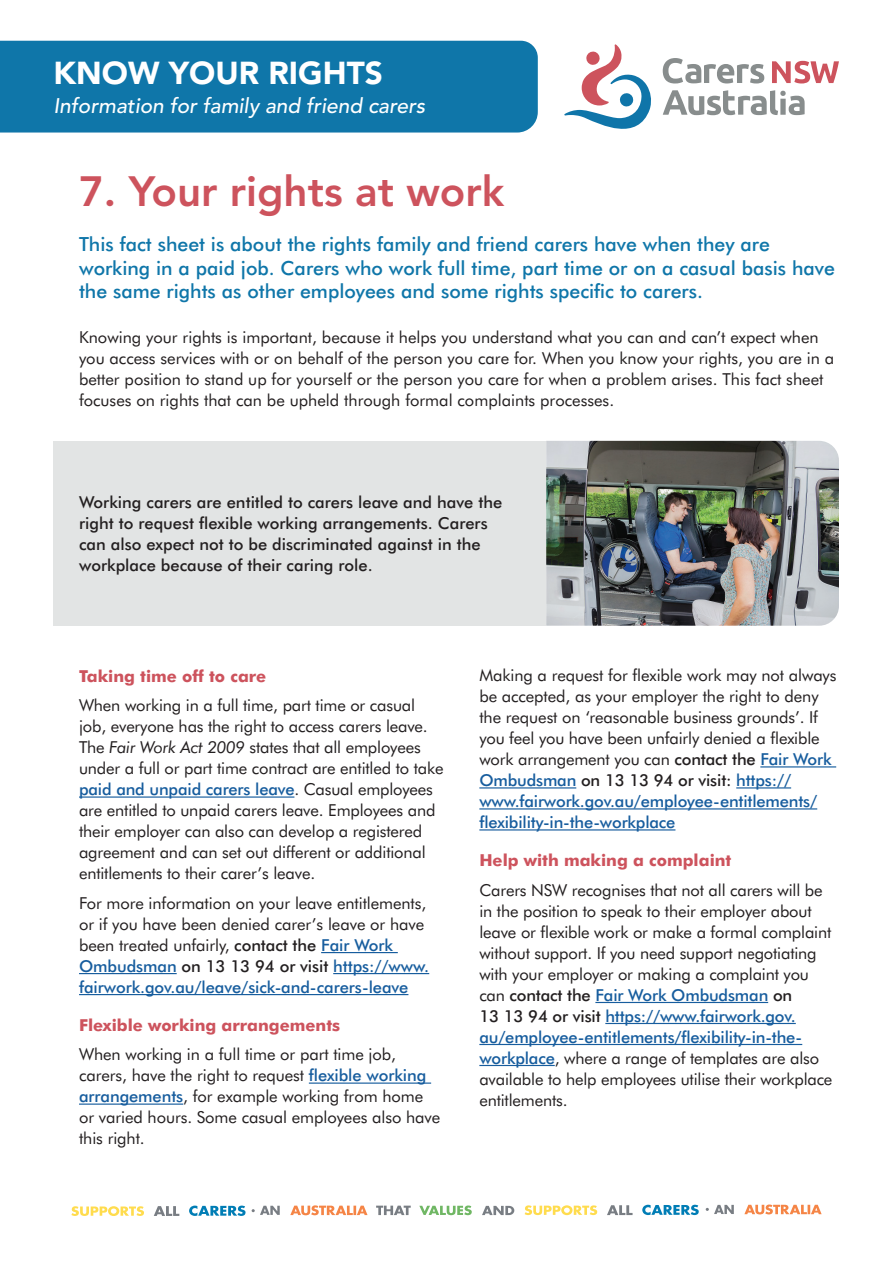
<style>
.page{position:relative;width:893px;height:1263px;background:#fff}
.page>*{position:absolute;margin:0;border:0;box-sizing:border-box;transform-origin:0 0}
.t1{font:800 42px "Avenir";color:#cd535d}
.t2{font:900 31.5px "Avenir";color:#fff}
.t3{font:italic 500 21px "Avenir";color:#fff}
.t4{font:500 19.5px/23.4px "Futura BT";color:#0f76a9}
.t5{font:16.5px/21px "Futura BT";letter-spacing:-.01em;color:#231f20}
.t6{font:500 16.5px/21px "Futura BT";color:#231f20}
.t7{font:700 16.5px "Futura BT";color:#cd535d}
.s1{font-style:italic}
.s2{font-weight:500;color:#175d9e}
.s3{font-weight:500}
</style>
<div class="page">
<div style="left:0;top:40px;width:538px;height:93px;background:#0f76a9"></div>
<hr style="left:79px;top:796px;width:215px;height:2px;background:#175d9e">
<hr style="left:321px;top:952px;width:77px;height:1px;background:#175d9e">
<hr style="left:79px;top:973px;width:98px;height:1px;background:#175d9e">
<hr style="left:333px;top:973px;width:96px;height:1px;background:#175d9e">
<hr style="left:79px;top:994px;width:329px;height:1px;background:#175d9e">
<hr style="left:309px;top:1082px;width:122px;height:2px;background:#175d9e">
<hr style="left:79px;top:1103px;width:104px;height:2px;background:#175d9e">
<hr style="left:760px;top:766px;width:76px;height:1px;background:#175d9e">
<hr style="left:479px;top:787px;width:97px;height:1px;background:#175d9e">
<hr style="left:736px;top:787px;width:55px;height:1px;background:#175d9e">
<hr style="left:479px;top:808px;width:338px;height:1px;background:#175d9e">
<hr style="left:479px;top:829px;width:196px;height:1px;background:#175d9e">
<hr style="left:595px;top:1002px;width:173px;height:1px;background:#175d9e">
<hr style="left:605px;top:1023px;width:191px;height:1px;background:#175d9e">
<hr style="left:479px;top:1044px;width:323px;height:1px;background:#175d9e">
<hr style="left:479px;top:1065px;width:76px;height:1px;background:#175d9e">
<img style="left:546px;top:441px;width:293px;height:185px">
<div style="left:53px;top:441px;width:493px;height:185px;background:#e2e4e4"></div>
<svg style="left:564px;top:44px;width:87px;height:85px"></svg>
<svg style="left:663px;top:58px;width:101px;height:25px"></svg>
<svg style="left:772px;top:61px;width:67px;height:22px"></svg>
<svg style="left:663px;top:90px;width:142px;height:25px"></svg>
<svg style="left:525px;top:1205px;width:72px;height:10px"></svg>
<svg style="left:482px;top:1206px;width:32px;height:9px"></svg>
<svg style="left:419px;top:1205px;width:53px;height:10px"></svg>
<svg style="left:376px;top:1205px;width:35px;height:10px"></svg>
<svg style="left:290px;top:1205px;width:77px;height:10px"></svg>
<svg style="left:607px;top:1205px;width:26px;height:10px"></svg>
<svg style="left:642px;top:1205px;width:57px;height:10px"></svg>
<svg style="left:71px;top:1206px;width:73px;height:10px"></svg>
<svg style="left:154px;top:1206px;width:25px;height:10px"></svg>
<svg style="left:189px;top:1205px;width:57px;height:11px"></svg>
<svg style="left:744px;top:1204px;width:78px;height:10px"></svg>
<svg style="left:252px;top:1206px;width:28px;height:9px"></svg>
<svg style="left:706px;top:1205px;width:28px;height:9px"></svg>
<h2 class="t2" style="left:53px;top:54px;width:331px">KNOW YOUR RIGHTS</h2>
<p class="t3" style="left:53px;top:94px;width:373px">Information for family and friend carers</p>
<h1 class="t1" style="left:79px;top:167px;width:427px">7. Your rights at work</h1>
<p class="t4" style="left:79px;top:233px;width:757px">This fact sheet is about the rights family and friend carers have when they are working in a paid job. Carers who work full time, part time or on a casual basis have the same rights as other employees and some rights specific to carers.</p>
<p class="t5" style="left:79px;top:326px;width:757px">Knowing your rights is important, because it helps you understand what you can and can’t expect when you access services with or on behalf of the person you care for. When you know your rights, you are in a better position to stand up for yourself or the person you care for when a problem arises. This fact sheet focuses on rights that can be upheld through formal complaints processes.</p>
<p class="t6" style="left:79px;top:492px;width:425px">Working carers are entitled to carers leave and have the right to request flexible working arrangements. Carers can also expect not to be discriminated against in the workplace because of their caring role.</p>
<p class="t7" style="left:79px;top:666px;width:189px">Taking time off to care</p>
<p class="t5" style="left:79px;top:695px;width:366px">When working in a full time, part time or casual job, everyone has the right to access carers leave.<br>The <span class="s1">Fair Work Act 2009</span> states that all employees under a full or part time contract are entitled to take <span class="s2">paid and unpaid carers leave</span>. Casual employees are entitled to unpaid carers leave. Employees and their employer can also can develop a registered agreement and can set out different or additional entitlements to their carer’s leave.</p>
<p class="t5" style="left:79px;top:892px;width:352px">For more information on your leave entitlements, or if you have been denied carer’s leave or have been treated unfairly, <span class="s3">contact the</span> <span class="s2">Fair Work Ombudsman</span> <span class="s3">on 13 13 94 or visit</span> <span class="s2">https://www. fairwork.gov.au/leave/sick-and-carers-leave</span></p>
<p class="t7" style="left:79px;top:1015px;width:263px">Flexible working arrangements</p>
<p class="t5" style="left:79px;top:1044px;width:363px">When working in a full time or part time job, carers, have the right to request <span class="s2">flexible working arrangements</span>, for example working from home or varied hours. Some casual employees also have this right.</p>
<p class="t5" style="left:479px;top:665px;width:359px">Making a request for flexible work may not always be accepted, as your employer the right to deny the request on ‘reasonable business grounds’. If you feel you have been unfairly denied a flexible work arrangement you can <span class="s3">contact the</span> <span class="s2">Fair Work Ombudsman</span> <span class="s3">on 13 13 94 or visit:</span> <span class="s2">https:// www.fairwork.gov.au/employee-entitlements/ flexibility-in-the-workplace</span></p>
<p class="t7" style="left:479px;top:850px;width:254px">Help with making a complaint</p>
<p class="t5" style="left:479px;top:879px;width:355px">Carers NSW recognises that not all carers will be in the position to speak to their employer about leave or flexible work or make a formal complaint without support. If you need support negotiating with your employer or making a complaint you can <span class="s3">contact the</span> <span class="s2">Fair Work Ombudsman</span> <span class="s3">on<br>13 13 94 or visit</span> <span class="s2">https://www.fairwork.gov. au/employee-entitlements/flexibility-in-the&shy;workplace</span>, where a range of templates are also available to help employees utilise their workplace entitlements.</p>
</div>
